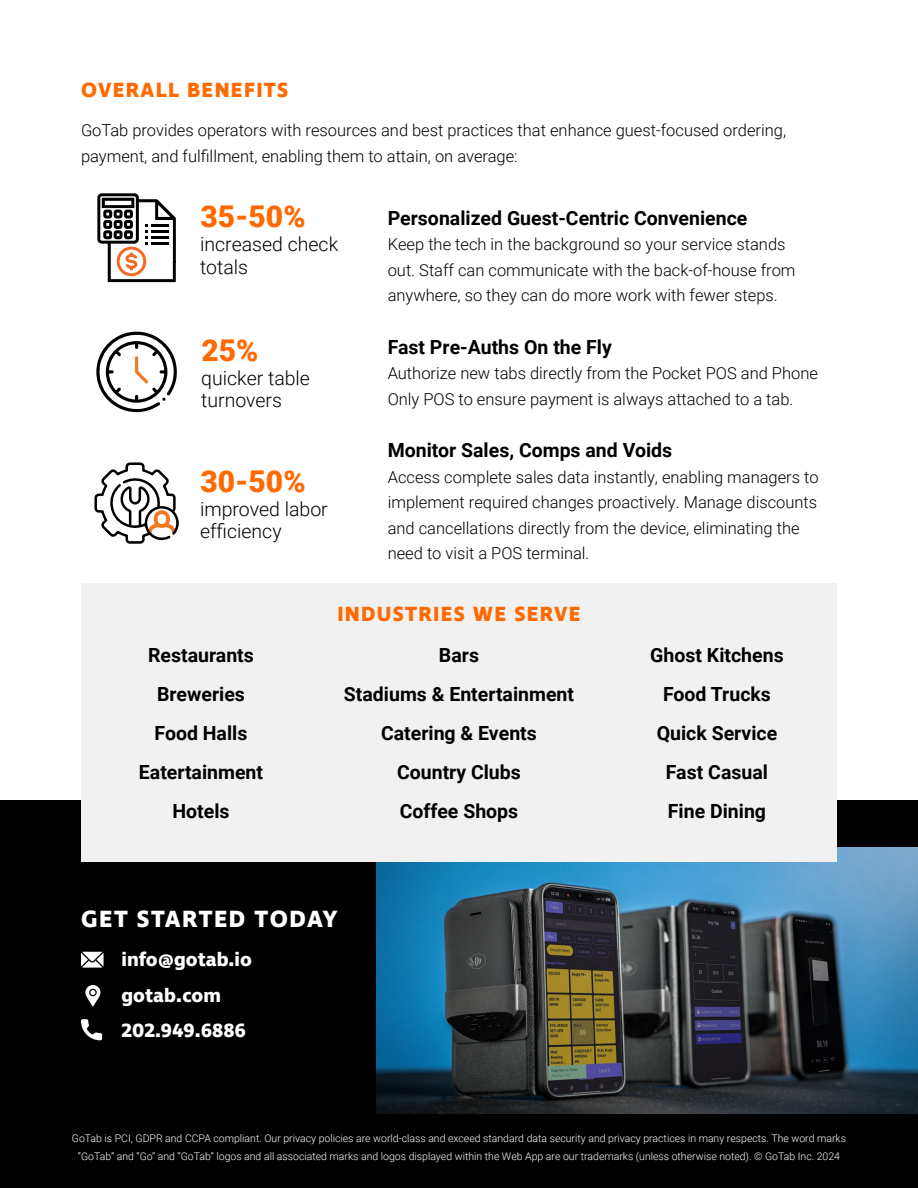
<style>
.page{position:relative;width:918px;height:1188px;background:#fff}
.page>*{position:absolute;margin:0;border:0;box-sizing:border-box;transform-origin:0 0}
.t1{font:900 30px "Roboto";color:#ff6900}
.t2{font:700 24px "Ingra";letter-spacing:.06em;color:#fff}
.t3{font:700 21px "Ingra";letter-spacing:.06em;color:#ff6900}
.t4{font:700 19.5px/39px "Roboto";color:#000;text-align:center}
.t5{font:300 19.5px/22.5px "Roboto";color:#000}
.t6{font:700 19.5px/35.2px "Ingra";color:#fff}
.t7{font:300 16.5px/25.5px "Roboto";color:#000}
.t8{font:300 10.5px/18px "Roboto";color:#fff;text-align:center}
</style>
<div class="page">
<div style="left:0;top:800px;width:918px;height:388px;background:#000"></div>
<img style="left:377px;top:848px;width:541px;height:265px">
<svg style="left:97px;top:193px;width:79px;height:89px"></svg>
<svg style="left:94px;top:462px;width:85px;height:82px"></svg>
<svg style="left:96px;top:332px;width:81px;height:81px"></svg>
<div style="left:81px;top:583px;width:756px;height:279px;background:#f1f1f2"></div>
<svg style="left:81px;top:952px;width:23px;height:16px"></svg>
<svg style="left:85px;top:985px;width:15px;height:22px"></svg>
<svg style="left:81px;top:1019px;width:21px;height:21px"></svg>
<p class="t3" style="left:81px;top:77px;width:209px">OVERALL BENEFITS</p>
<p class="t7" style="left:81px;top:117px;width:707px">GoTab provides operators with resources and best practices that enhance guest-focused ordering, payment, and fulfillment, enabling them to attain, on average:</p>
<h1 class="t1" style="left:200px;top:196px;width:107px">35-50%</h1>
<p class="t5" style="left:200px;top:232px;width:140px">increased check totals</p>
<h1 class="t1" style="left:201px;top:329px;width:59px">25%</h1>
<p class="t5" style="left:201px;top:366px;width:110px">quicker table turnovers</p>
<h1 class="t1" style="left:200px;top:460px;width:107px">30-50%</h1>
<p class="t5" style="left:200px;top:497px;width:129px">improved labor efficiency</p>
<p class="t4" style="left:388px;top:197px;width:361px">Personalized Guest-Centric Convenience</p>
<p class="t7" style="left:388px;top:231px;width:409px">Keep the tech in the background so your service stands out. Staff can communicate with the back-of-house from anywhere, so they can do more work with fewer steps.</p>
<p class="t4" style="left:388px;top:326px;width:226px">Fast Pre-Auths On the Fly</p>
<p class="t7" style="left:388px;top:360px;width:432px">Authorize new tabs directly from the Pocket POS and Phone<br>Only POS to ensure payment is always attached to a tab.</p>
<p class="t4" style="left:388px;top:430px;width:286px">Monitor Sales, Comps and Voids</p>
<p class="t7" style="left:388px;top:463px;width:432px">Access complete sales data instantly, enabling managers to implement required changes proactively. Manage discounts and cancellations directly from the device, eliminating the need to visit a POS terminal.</p>
<p class="t3" style="left:337px;top:600px;width:245px">INDUSTRIES WE SERVE</p>
<p class="t4" style="left:139px;top:635px;width:126px">Restaurants<br>Breweries<br>Food Halls<br>Eatertainment<br>Hotels</p>
<p class="t4" style="left:344px;top:635px;width:232px">Bars<br>Stadiums &amp; Entertainment<br>Catering &amp; Events<br>Country Clubs<br>Coffee Shops</p>
<p class="t4" style="left:650px;top:635px;width:135px">Ghost Kitchens<br>Food Trucks<br>Quick Service<br>Fast Casual<br>Fine Dining</p>
<h2 class="t2" style="left:81px;top:903px;width:258px">GET STARTED TODAY</h2>
<p class="t6" style="left:121px;top:943px;width:132px">info@gotab.io gotab.com<br>202.949.6886</p>
<p class="t8" style="left:72px;top:1129px;width:776px">GoTab is PCI, GDPR and CCPA compliant. Our privacy policies are world-class and exceed standard data security and privacy practices in many respects. The word marks “GoTab” and “Go” and “GoTab” logos and all associated marks and logos displayed within the Web App are our trademarks (unless otherwise noted). © GoTab Inc. 2024</p>
</div>
